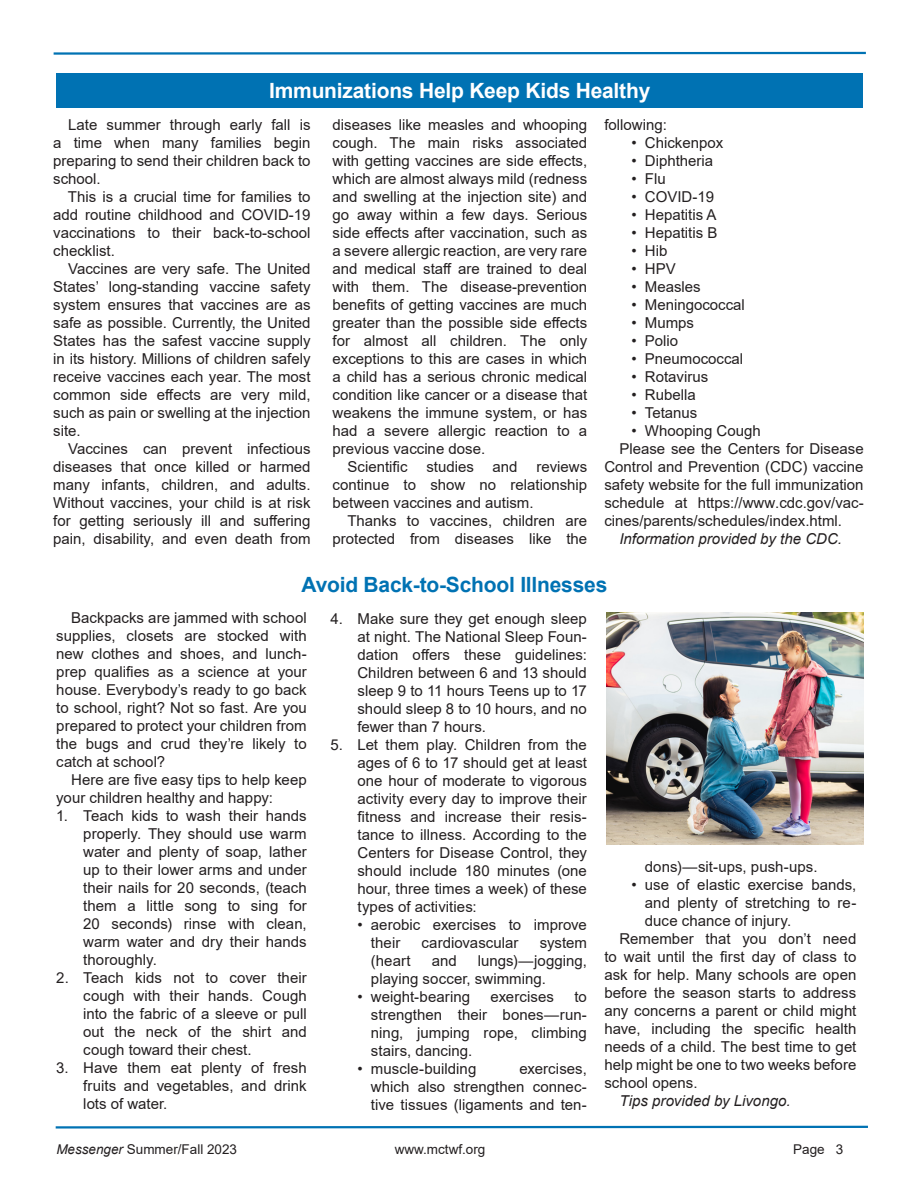
<style>
.page{position:relative;width:918px;height:1188px;background:#fff}
.page>*{position:absolute;margin:0;border:0;box-sizing:border-box;transform-origin:0 0}
.Body_Text{font:700 21px "Arial";letter-spacing:-.01em;color:#fff}
.Body_Text-2{font:700 21px "Arial";letter-spacing:-.01em;color:#0072b3}
.t1{font:15px/18px "Arial";color:#231f20;text-align:justify}
.t2{font:italic 15px "Arial";color:#231f20}
.t3{font:13.5px "Arial";color:#231f20}
.s1{font-style:italic}
</style>
<div class="page">
<svg style="left:53px;top:51px;width:813px;height:4px"></svg>
<svg style="left:55px;top:1125px;width:813px;height:4px"></svg>
<div style="left:56px;top:73px;width:807px;height:35px;background:#0072b3"></div>
<img style="left:606px;top:612px;width:258px;height:232px">
<p class="Body_Text" style="left:269px;top:76px;width:383px">Immunizations Help Keep Kids Healthy</p>
<p class="t1" style="left:53px;top:115px;width:259px;text-indent:15px">Late summer through early fall is a time when many families begin preparing to send their children back to school.</p>
<p class="t1" style="left:53px;top:187px;width:259px;text-indent:15px">This is a crucial time for families to add routine childhood and COVID-19 vaccinations to their back-to-school checklist.</p>
<p class="t1" style="left:53px;top:259px;width:259px;text-indent:15px">Vaccines are very safe. The United States’ long-standing vaccine safety system ensures that vaccines are as safe as possible. Currently, the United States has the safest vaccine supply in its history. Millions of children safely receive vaccines each year. The most common side effects are very mild, such as pain or swelling at the injection site.</p>
<p class="t1" style="left:53px;top:439px;width:259px;text-indent:15px">Vaccines can prevent infectious diseases that once killed or harmed many infants, children, and adults.<br>Without vaccines, your child is at risk for getting seriously ill and suffering pain, disability, and even death from</p>
<p class="t1" style="left:604px;top:115px;width:64px">following:</p>
<p class="t1" style="left:631px;top:133px;width:93px">• Chickenpox</p>
<p class="t1" style="left:631px;top:151px;width:83px">• Diphtheria</p>
<p class="t1" style="left:631px;top:169px;width:36px">• Flu</p>
<p class="t1" style="left:631px;top:187px;width:84px">• COVID-19</p>
<p class="t1" style="left:631px;top:205px;width:87px">• Hepatitis A</p>
<p class="t1" style="left:631px;top:223px;width:88px">• Hepatitis B</p>
<p class="t1" style="left:631px;top:241px;width:37px">• Hib</p>
<p class="t1" style="left:631px;top:259px;width:46px">• HPV</p>
<p class="t1" style="left:631px;top:277px;width:71px">• Measles</p>
<p class="t1" style="left:631px;top:295px;width:115px">• Meningococcal</p>
<p class="t1" style="left:631px;top:313px;width:64px">• Mumps</p>
<p class="t1" style="left:631px;top:331px;width:48px">• Polio</p>
<p class="t1" style="left:631px;top:349px;width:113px">• Pneumococcal</p>
<p class="t1" style="left:631px;top:367px;width:78px">• Rotavirus</p>
<p class="t1" style="left:631px;top:385px;width:66px">• Rubella</p>
<p class="t1" style="left:631px;top:403px;width:68px">• Tetanus</p>
<p class="t1" style="left:631px;top:421px;width:131px">• Whooping Cough</p>
<p class="t1" style="left:604px;top:439px;width:261px;text-indent:15px">Please see the Centers for Disease Control and Prevention (CDC) vaccine safety website for the full immunization schedule at https://www.cdc.gov/vac&shy;cines/parents/schedules/index.html.</p>
<p class="t2" style="left:619px;top:529px;width:224px">Information provided by the CDC.</p>
<p class="Body_Text-2" style="left:302px;top:570px;width:307px">Avoid Back-to-School Illnesses</p>
<p class="t1" style="left:56px;top:609px;width:252px;text-indent:15px">Backpacks are jammed with school supplies, closets are stocked with new clothes and shoes, and lunch&shy;prep qualifies as a science at your house. Everybody’s ready to go back to school, right? Not so fast. Are you prepared to protect your children from the bugs and crud they’re likely to catch at school?</p>
<p class="t1" style="left:56px;top:771px;width:252px;text-indent:15px">Here are five easy tips to help keep your children healthy and happy:</p>
<p class="t1" style="left:83px;top:807px;width:225px;text-indent:-27px">1. Teach kids to wash their hands properly. They should use warm water and plenty of soap, lather up to their lower arms and under their nails for 20 seconds, (teach them a little song to sing for 20 seconds) rinse with clean, warm water and dry their hands thoroughly.</p>
<p class="t1" style="left:83px;top:969px;width:225px;text-indent:-27px">2. Teach kids not to cover their cough with their hands. Cough into the fabric of a sleeve or pull out the neck of the shirt and cough toward their chest.</p>
<p class="t1" style="left:83px;top:1059px;width:225px;text-indent:-27px">3. Have them eat plenty of fresh fruits and vegetables, and drink lots of water.</p>
<p class="t1" style="left:333px;top:115px;width:256px">diseases like measles and whooping cough. The main risks associated with getting vaccines are side effects, which are almost always mild (redness and swelling at the injection site) and go away within a few days. Serious side effects after vaccination, such as a severe allergic reaction, are very rare and medical staff are trained to deal with them. The disease-prevention benefits of getting vaccines are much greater than the possible side effects for almost all children. The only exceptions to this are cases in which a child has a serious chronic medical condition like cancer or a disease that weakens the immune system, or has had a severe allergic reaction to a previous vaccine dose.</p>
<p class="t1" style="left:333px;top:457px;width:256px;text-indent:15px">Scientific studies and reviews continue to show no relationship between vaccines and autism.</p>
<p class="t1" style="left:333px;top:511px;width:256px;text-align:right">Thanks to vaccines, children are protected from diseases like the</p>
<p class="t1" style="left:357px;top:610px;width:231px;text-indent:-27px">4. Make sure they get enough sleep at night. The National Sleep Foun&shy;dation offers these guidelines:<br>Children between 6 and 13 should sleep 9 to 11 hours Teens up to 17 should sleep 8 to 10 hours, and no fewer than 7 hours.</p>
<p class="t1" style="left:357px;top:736px;width:231px;text-indent:-27px">5. Let them play. Children from the ages of 6 to 17 should get at least one hour of moderate to vigorous activity every day to improve their fitness and increase their resis&shy;tance to illness. According to the Centers for Disease Control, they should include 180 minutes (one hour, three times a week) of these types of activities:</p>
<p class="t1" style="left:371px;top:916px;width:217px;text-indent:-14px">• aerobic exercises to improve their</p>
<p class="t1" style="left:645px;top:857px;width:174px">dons)—sit-ups, push-ups.</p>
<p class="t1" style="left:645px;top:875px;width:213px;text-indent:-14px">• use of elastic exercise bands, and plenty of stretching to re&shy;duce chance of injury.</p>
<p class="t1" style="left:604px;top:929px;width:254px;text-indent:15px">Remember that you don’t need to wait until the first day of class to ask for help. Many schools are open before the season starts to address any concerns a parent or child might have, including the specific health needs of a child. The best time to get help might be one to two weeks before school opens.</p>
<p class="t2" style="left:619px;top:1091px;width:173px">Tips provided by Livongo.</p>
<p class="t1" style="left:422px;top:934px;width:99px">cardiovascular</p>
<p class="t1" style="left:540px;top:934px;width:49px">system</p>
<p class="t1" style="left:371px;top:952px;width:218px;text-indent:107px">lungs)—jogging, playing soccer, swimming.</p>
<p class="t1" style="left:357px;top:988px;width:114px">• weight-bearing</p>
<p class="t1" style="left:491px;top:988px;width:65px">exercises</p>
<p class="t1" style="left:371px;top:952px;width:41px">(heart</p>
<p class="t1" style="left:432px;top:952px;width:27px">and</p>
<p class="t1" style="left:371px;top:988px;width:218px;text-indent:204px">to strengthen their bones—run&shy;ning, jumping rope, climbing stairs, dancing.</p>
<p class="t1" style="left:357px;top:1060px;width:120px">• muscle-building</p>
<p class="t1" style="left:371px;top:1060px;width:217px;text-indent:149px">exercises, which also strengthen connec&shy;tive tissues (ligaments and ten-</p>
<p class="t3" style="left:56px;top:1140px;width:182px"><span class="s1">Messenger</span> Summer/Fall 2023</p>
<p class="t3" style="left:395px;top:1140px;width:92px">www.mctwf.org</p>
<p class="t3" style="left:793px;top:1140px;width:52px">Page 3</p>
</div>
